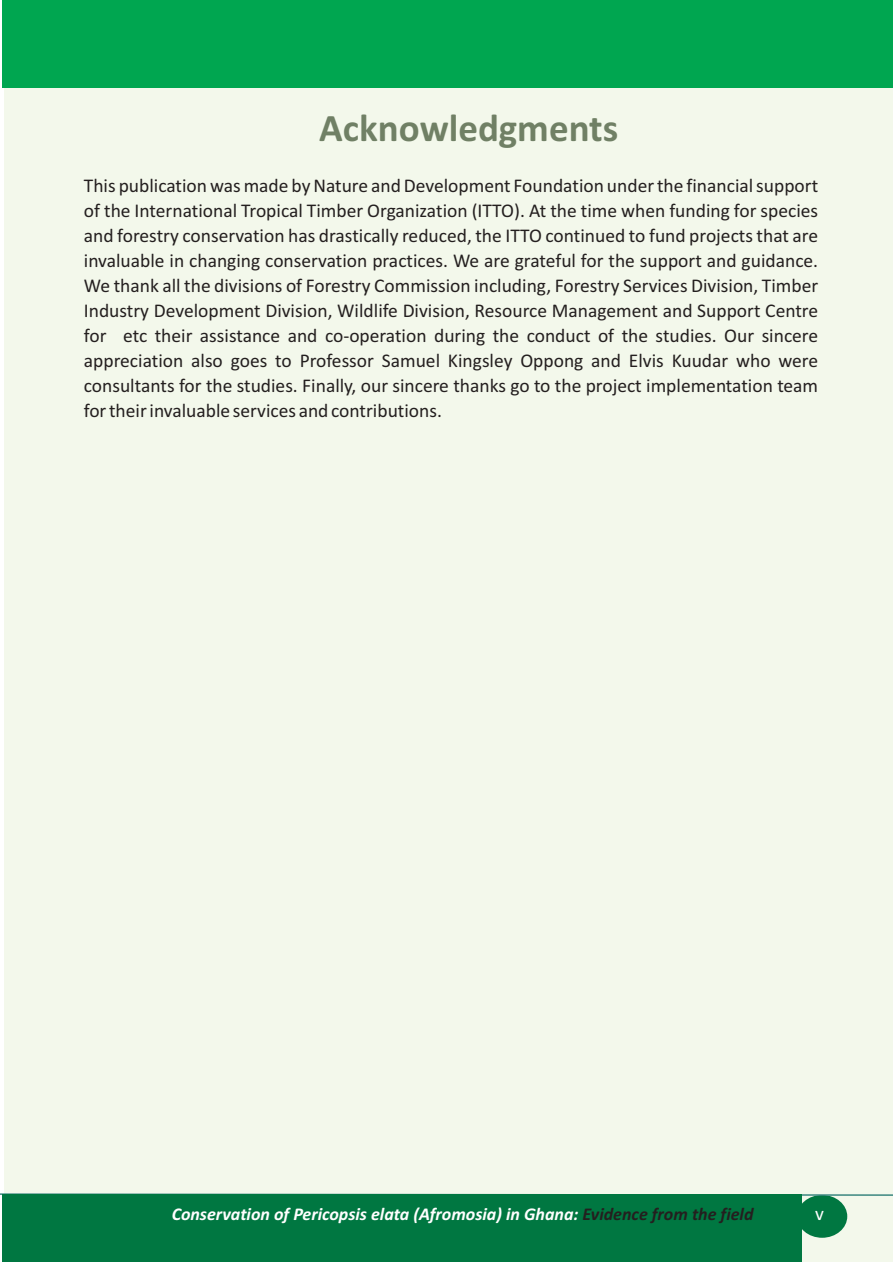
<style>
.page{position:relative;width:893px;height:1263px;background:#fff}
.page>*{position:absolute;margin:0;border:0;box-sizing:border-box;transform-origin:0 0}
.t1{font:700 39px "Calibri";color:#708065}
.t2{font:19.5px/25px "Calibri";color:#241f1f;text-align:justify}
.t3{font:19.5px "Calibri";color:#fff}
.t4{font:italic 700 18px "Calibri";color:#fff}
.s1{color:#241f1f}
</style>
<div class="page">
<div style="left:4px;top:4px;width:889px;height:1258px;background:#f3f8eb"></div>
<div style="left:3px;top:0;width:890px;height:88px;background:#00a650"></div>
<div style="left:797px;top:1195px;width:50px;height:43px;background:#007741;border-radius:50%"></div>
<svg style="left:0;top:1193px;width:893px;height:3px"></svg>
<div style="left:2px;top:1194px;width:800px;height:68px;background:#007741"></div>
<h1 class="t1" style="left:319px;top:112px;width:301px">Acknowledgments</h1>
<p class="t2" style="left:84px;top:175px;width:736px">This publication was made by Nature and Development Foundation under the financial support of the International Tropical Timber Organization (ITTO). At the time when funding for species and forestry conservation has drastically reduced, the ITTO continued to fund projects that are invaluable in changing conservation practices. We are grateful for the support and guidance.<br>We thank all the divisions of Forestry Commission including, Forestry Services Division, Timber Industry Development Division, Wildlife Division, Resource Management and Support Centre for etc their assistance and co-operation during the conduct of the studies. Our sincere appreciation also goes to Professor Samuel Kingsley Oppong and Elvis Kuudar who were consultants for the studies. Finally, our sincere thanks go to the project implementation team for their invaluable services and contributions.</p>
<p class="t4" style="left:172px;top:1206px;width:583px">Conservation of Pericopsis elata (Afromosia) in Ghana: <span class="s1">Evidence from the field</span></p>
<p class="t3" style="left:815px;top:1205px;width:10px">v</p>
</div>
